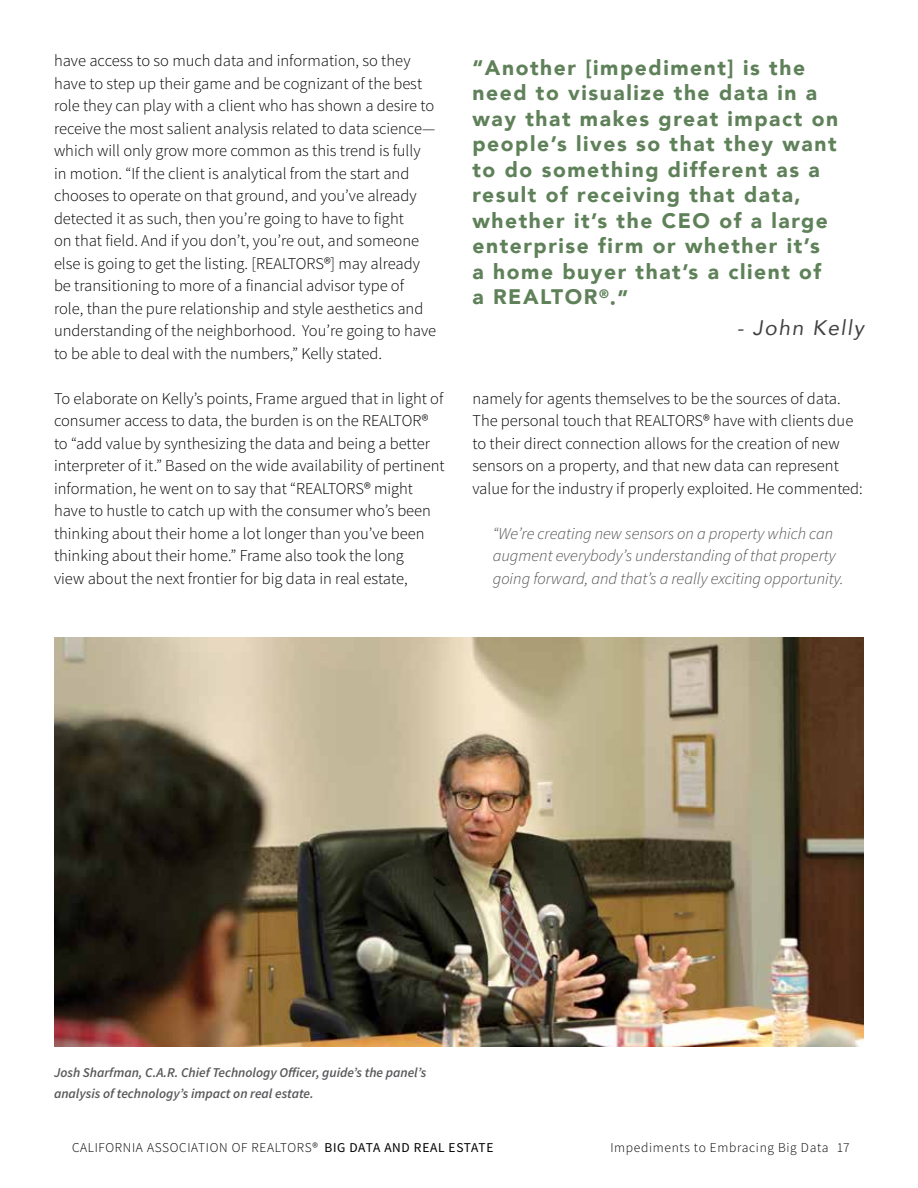
<style>
.page{position:relative;width:918px;height:1188px;background:#fff}
.page>*{position:absolute;margin:0;border:0;box-sizing:border-box;transform-origin:0 0}
.t1{font:900 21px/25.5px "Avenir";letter-spacing:.075em;color:#5f8159}
.t2{font:italic 21px "Avenir";letter-spacing:.075em;color:#414042}
.t3{font:300 16.5px/22.5px "Source Sans Pro";color:#000}
.t4{font:italic 300 16.5px/22.5px "Source Sans Pro";color:#4d4d4f}
.t5{font:italic 600 13.5px/21px "Source Sans Pro";color:#58595b}
.t6{font:300 13.5px "Source Sans Pro";letter-spacing:.05em;color:#000}
.s1{font-weight:400}
</style>
<div class="page">
<img style="left:54px;top:637px;width:810px;height:410px">
<p class="t3" style="left:54px;top:50px;width:384px">have access to so much data and information, so they have to step up their game and be cognizant of the best role they can play with a client who has shown a desire to receive the most salient analysis related to data science— which will only grow more common as this trend is fully in motion. “If the client is analytical from the start and chooses to operate on that ground, and you’ve already detected it as such, then you’re going to have to fight<br>on that field. And if you don’t, you’re out, and someone else is going to get the listing. [REALTORS®] may already be transitioning to more of a financial advisor type of role, than the pure relationship and style aesthetics and understanding of the neighborhood. You’re going to have to be able to deal with the numbers,” Kelly stated.</p>
<p class="t3" style="left:54px;top:387px;width:392px">To elaborate on Kelly’s points, Frame argued that in light of consumer access to data, the burden is on the REALTOR® to “add value by synthesizing the data and being a better interpreter of it.” Based on the wide availability of pertinent information, he went on to say that “REALTORS® might have to hustle to catch up with the consumer who’s been thinking about their home a lot longer than you’ve been thinking about their home.” Frame also took the long<br>view about the next frontier for big data in real estate,</p>
<p class="t1" style="left:472px;top:54px;width:367px">“Another [impediment] is the need to visualize the data in a way that makes great impact on people’s lives so that they want to do something different as a result of receiving that data, whether it’s the CEO of a large enterprise firm or whether it’s<br>a home buyer that’s a client of<br>a REALTOR<sup>®</sup>.”</p>
<p class="t2" style="left:737px;top:314px;width:129px">- John Kelly</p>
<p class="t3" style="left:472px;top:387px;width:392px">namely for agents themselves to be the sources of data.<br>The personal touch that REALTORS® have with clients due to their direct connection allows for the creation of new sensors on a property, and that new data can represent value for the industry if properly exploited. He commented:</p>
<p class="t4" style="left:493px;top:522px;width:352px">“We’re creating new sensors on a property which can augment everybody’s understanding of that property going forward, and that’s a really exciting opportunity.</p>
<p class="t5" style="left:54px;top:1062px;width:374px">Josh Sharfman, C.A.R. Chief Technology Officer, guide’s the panel’s analysis of technology’s impact on real estate.</p>
<p class="t6" style="left:72px;top:1139px;width:423px">CALIFORNIA ASSOCIATION OF REALTORS® <span class="s1">BIG DATA AND REAL ESTATE</span></p>
<p class="t6" style="left:610px;top:1139px;width:241px">Impediments to Embracing Big Data 17</p>
</div>
